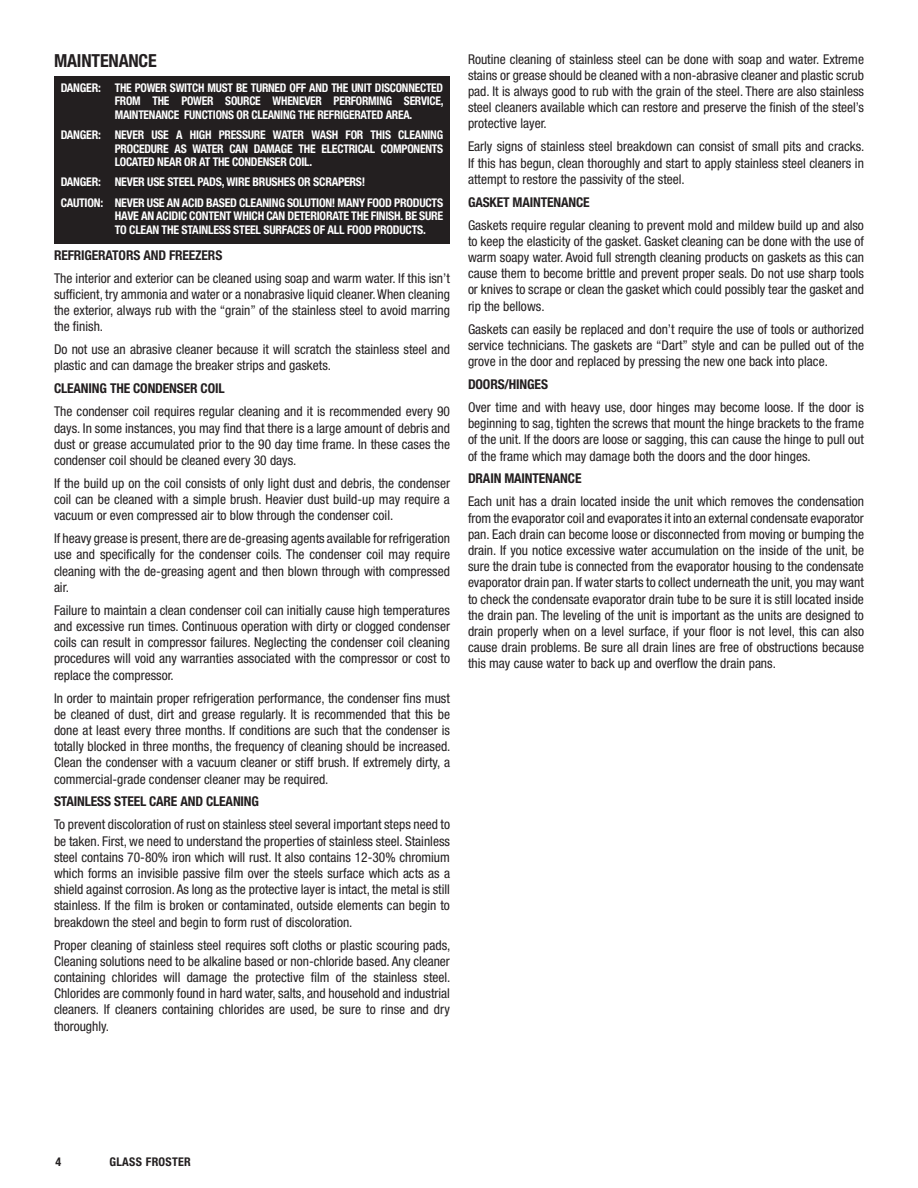
<style>
.page{position:relative;width:918px;height:1188px;background:#fff}
.page>*{position:absolute;margin:0;border:0;box-sizing:border-box;transform-origin:0 0}
.t1{font:700 condensed 18px "Helvetica Neue LT Pro";letter-spacing:-.01em;color:#231f20}
.t2{font:condensed 13.5px/16.2px "Helvetica Neue LT Pro";color:#231f20;text-align:justify}
.t3{font:700 condensed 13.5px "Helvetica Neue LT Pro";letter-spacing:-.01em;color:#231f20}
.t4{font:700 condensed 12px/13.5px "Helvetica Neue LT Pro";letter-spacing:-.02em;color:#fff;text-align:justify}
.t5{font:700 condensed 12px "Helvetica Neue LT Pro";letter-spacing:.025em;color:#231f20}
</style>
<div class="page">
<div style="left:54px;top:76px;width:396px;height:168px;background:#231f20"></div>
<p class="t1" style="left:54px;top:50px;width:104px">MAINTENANCE</p>
<p class="t4" style="left:115px;top:81px;width:330px;text-indent:-54px">DANGER: THE POWER SWITCH MUST BE TURNED OFF AND THE UNIT DISCONNECTED FROM THE POWER SOURCE WHENEVER PERFORMING SERVICE, MAINTENANCE FUNCTIONS OR CLEANING THE REFRIGERATED AREA.</p>
<p class="t4" style="left:115px;top:128px;width:330px;text-indent:-54px">DANGER: NEVER USE A HIGH PRESSURE WATER WASH FOR THIS CLEANING PROCEDURE AS WATER CAN DAMAGE THE ELECTRICAL COMPONENTS LOCATED NEAR OR AT THE CONDENSER COIL.</p>
<p class="t4" style="left:61px;top:175px;width:306px">DANGER: NEVER USE STEEL PADS, WIRE BRUSHES OR SCRAPERS!</p>
<p class="t4" style="left:115px;top:195px;width:330px;text-indent:-54px">CAUTION: NEVER USE AN ACID BASED CLEANING SOLUTION! MANY FOOD PRODUCTS HAVE AN ACIDIC CONTENT WHICH CAN DETERIORATE THE FINISH. BE SURE TO CLEAN THE STAINLESS STEEL SURFACES OF ALL FOOD PRODUCTS.</p>
<p class="t3" style="left:54px;top:247px;width:170px">REFRIGERATORS AND FREEZERS</p>
<p class="t2" style="left:54px;top:270px;width:398px">The interior and exterior can be cleaned using soap and warm water. If this isn’t sufficient, try ammonia and water or a nonabrasive liquid cleaner. When cleaning the exterior, always rub with the “grain” of the stainless steel to avoid marring the finish.</p>
<p class="t2" style="left:54px;top:341px;width:397px">Do not use an abrasive cleaner because it will scratch the stainless steel and plastic and can damage the breaker strips and gaskets.</p>
<p class="t3" style="left:54px;top:380px;width:172px">CLEANING THE CONDENSER COIL</p>
<p class="t2" style="left:54px;top:403px;width:398px">The condenser coil requires regular cleaning and it is recommended every 90 days. In some instances, you may find that there is a large amount of debris and dust or grease accumulated prior to the 90 day time frame. In these cases the condenser coil should be cleaned every 30 days.</p>
<p class="t2" style="left:54px;top:475px;width:398px">If the build up on the coil consists of only light dust and debris, the condenser coil can be cleaned with a simple brush. Heavier dust build-up may require a vacuum or even compressed air to blow through the condenser coil.</p>
<p class="t2" style="left:54px;top:530px;width:398px">If heavy grease is present, there are de-greasing agents available for refrigeration use and specifically for the condenser coils. The condenser coil may require cleaning with the de-greasing agent and then blown through with compressed air.</p>
<p class="t2" style="left:54px;top:602px;width:398px">Failure to maintain a clean condenser coil can initially cause high temperatures and excessive run times. Continuous operation with dirty or clogged condenser coils can result in compressor failures. Neglecting the condenser coil cleaning procedures will void any warranties associated with the compressor or cost to replace the compressor.</p>
<p class="t2" style="left:54px;top:690px;width:398px">In order to maintain proper refrigeration performance, the condenser fins must be cleaned of dust, dirt and grease regularly. It is recommended that this be done at least every three months. If conditions are such that the condenser is totally blocked in three months, the frequency of cleaning should be increased.<br>Clean the condenser with a vacuum cleaner or stiff brush. If extremely dirty, a commercial-grade condenser cleaner may be required.</p>
<p class="t3" style="left:54px;top:793px;width:207px">STAINLESS STEEL CARE AND CLEANING</p>
<p class="t2" style="left:54px;top:816px;width:398px">To prevent discoloration of rust on stainless steel several important steps need to be taken. First, we need to understand the properties of stainless steel. Stainless steel contains 70-80% iron which will rust. It also contains 12-30% chromium which forms an invisible passive film over the steels surface which acts as a shield against corrosion. As long as the protective layer is intact, the metal is still stainless. If the film is broken or contaminated, outside elements can begin to breakdown the steel and begin to form rust of discoloration.</p>
<p class="t2" style="left:54px;top:937px;width:398px">Proper cleaning of stainless steel requires soft cloths or plastic scouring pads, Cleaning solutions need to be alkaline based or non-chloride based. Any cleaner containing chlorides will damage the protective film of the stainless steel.<br>Chlorides are commonly found in hard water, salts, and household and industrial cleaners. If cleaners containing chlorides are used, be sure to rinse and dry thoroughly.</p>
<p class="t2" style="left:468px;top:51px;width:398px">Routine cleaning of stainless steel can be done with soap and water. Extreme stains or grease should be cleaned with a non-abrasive cleaner and plastic scrub pad. It is always good to rub with the grain of the steel. There are also stainless steel cleaners available which can restore and preserve the finish of the steel’s protective layer.</p>
<p class="t2" style="left:468px;top:138px;width:398px">Early signs of stainless steel breakdown can consist of small pits and cracks.<br>If this has begun, clean thoroughly and start to apply stainless steel cleaners in attempt to restore the passivity of the steel.</p>
<p class="t3" style="left:468px;top:194px;width:123px">GASKET MAINTENANCE</p>
<p class="t2" style="left:468px;top:217px;width:398px">Gaskets require regular cleaning to prevent mold and mildew build up and also to keep the elasticity of the gasket. Gasket cleaning can be done with the use of warm soapy water. Avoid full strength cleaning products on gaskets as this can cause them to become brittle and prevent proper seals. Do not use sharp tools or knives to scrape or clean the gasket which could possibly tear the gasket and rip the bellows.</p>
<p class="t2" style="left:468px;top:321px;width:398px">Gaskets can easily be replaced and don’t require the use of tools or authorized service technicians. The gaskets are “Dart” style and can be pulled out of the grove in the door and replaced by pressing the new one back into place.</p>
<p class="t3" style="left:468px;top:376px;width:82px">DOORS/HINGES</p>
<p class="t2" style="left:468px;top:399px;width:398px">Over time and with heavy use, door hinges may become loose. If the door is beginning to sag, tighten the screws that mount the hinge brackets to the frame of the unit. If the doors are loose or sagging, this can cause the hinge to pull out of the frame which may damage both the doors and the door hinges.</p>
<p class="t3" style="left:468px;top:471px;width:115px">DRAIN MAINTENANCE</p>
<p class="t2" style="left:468px;top:493px;width:398px">Each unit has a drain located inside the unit which removes the condensation from the evaporator coil and evaporates it into an external condensate evaporator pan. Each drain can become loose or disconnected from moving or bumping the drain. If you notice excessive water accumulation on the inside of the unit, be sure the drain tube is connected from the evaporator housing to the condensate evaporator drain pan. If water starts to collect underneath the unit, you may want to check the condensate evaporator drain tube to be sure it is still located inside the drain pan. The leveling of the unit is important as the units are designed to drain properly when on a level surface, if your floor is not level, this can also cause drain problems. Be sure all drain lines are free of obstructions because this may cause water to back up and overflow the drain pans.</p>
<p class="t5" style="left:56px;top:1154px;width:7px">4</p>
<p class="t5" style="left:110px;top:1154px;width:83px">GLASS FROSTER</p>
</div>
